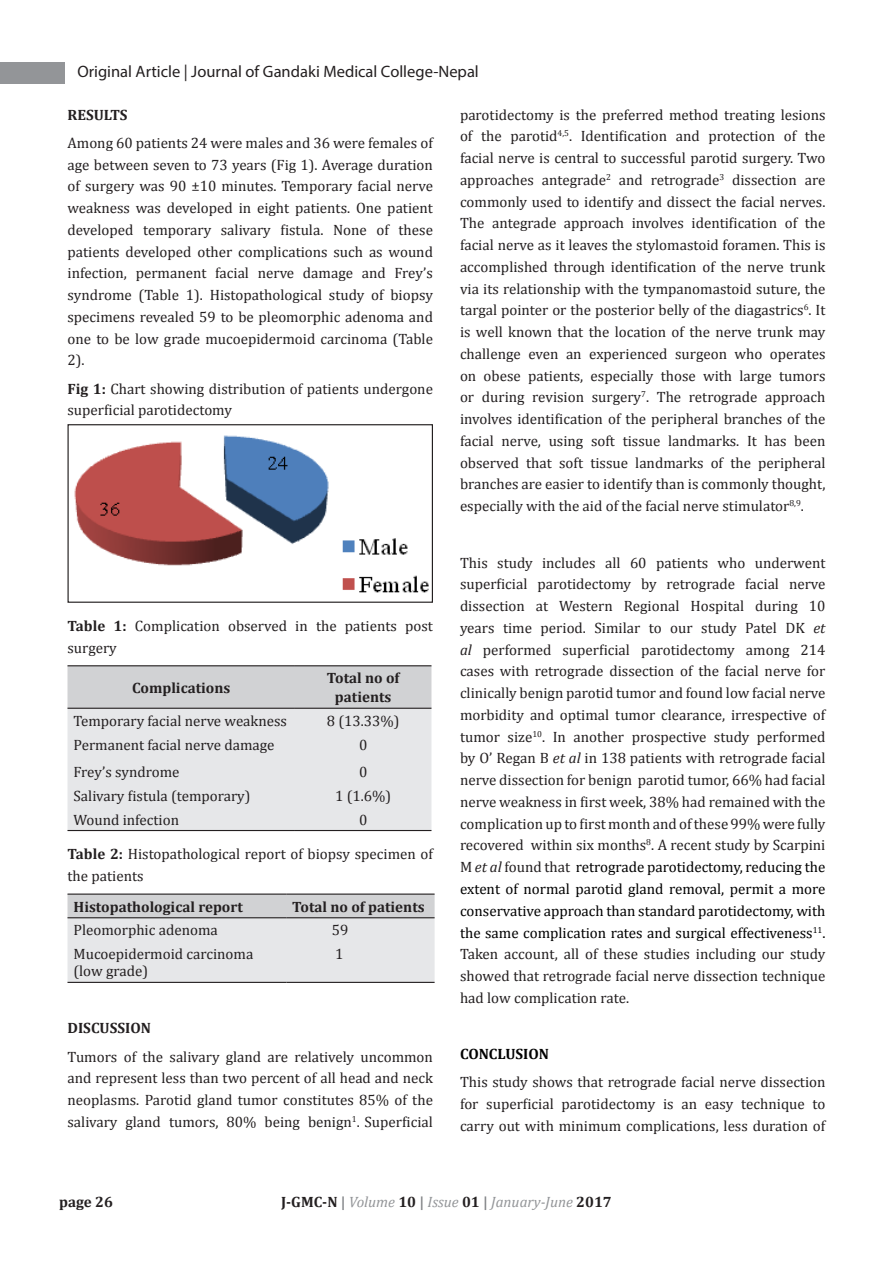
<style>
.page{position:relative;width:893px;height:1263px;background:#fff}
.page>*{position:absolute;margin:0;border:0;box-sizing:border-box;transform-origin:0 0}
.t1{font:16.5px "Myriad Pro";color:#231f20}
.t2{font:15px/21.8px "Cambria";color:#231f20;text-align:justify}
.t3{font:700 15px "Cambria";color:#231f20}
.t4{font:italic 15px "Cambria";color:#939598}
.t5{font:700 15px "Cambria";color:#000}
.s1{font-weight:700}
.s2{font-style:italic}
.s3{color:#000}
.s4{font-weight:700;font-style:normal;color:#231f20}
.s5{font-weight:700;font-style:normal;color:#808285}
</style>
<div class="page">
<div style="left:0;top:62px;width:65px;height:21px;background:#939598"></div>
<img style="left:74px;top:435px;width:355px;height:158px">
<div style="left:67px;top:424px;width:366px;height:179px;border:1px solid #231f20"></div>
<svg style="left:68px;top:666px;width:363px;height:164px;background:#dfe0e2"></svg>
<hr style="left:68px;top:665px;width:227px;height:1px;background:#231f20">
<hr style="left:295px;top:665px;width:136px;height:1px;background:#231f20">
<hr style="left:68px;top:708px;width:227px;height:1px;background:#231f20">
<hr style="left:295px;top:708px;width:136px;height:1px;background:#231f20">
<hr style="left:68px;top:830px;width:227px;height:1px;background:#231f20">
<hr style="left:295px;top:830px;width:136px;height:1px;background:#231f20">
<svg style="left:68px;top:895px;width:367px;height:87px;background:#dfe0e2"></svg>
<hr style="left:68px;top:893px;width:218px;height:2px;background:#231f20">
<hr style="left:286px;top:893px;width:149px;height:2px;background:#231f20">
<hr style="left:68px;top:917px;width:218px;height:1px;background:#231f20">
<hr style="left:286px;top:917px;width:149px;height:1px;background:#231f20">
<hr style="left:68px;top:982px;width:218px;height:1px;background:#231f20">
<hr style="left:286px;top:982px;width:149px;height:1px;background:#231f20">
<p class="t1" style="left:77px;top:61px;width:403px">Original Article | Journal of Gandaki Medical College-Nepal</p>
<p class="t3" style="left:68px;top:104px;width:61px">RESULTS</p>
<p class="t2" style="left:68px;top:132px;width:367px">Among 60 patients 24 were males and 36 were females of age between seven to 73 years (Fig 1). Average duration of surgery was 90 ±10 minutes. Temporary facial nerve weakness was developed in eight patients. One patient developed temporary salivary fistula. None of these patients developed other complications such as wound infection, permanent facial nerve damage and Frey’s syndrome (Table 1). Histopathological study of biopsy specimens revealed 59 to be pleomorphic adenoma and one to be low grade mucoepidermoid carcinoma (Table 2).</p>
<p class="t2" style="left:68px;top:378px;width:367px"><span class="s1">Fig 1:</span> Chart showing distribution of patients undergone superficial parotidectomy</p>
<p class="t2" style="left:460px;top:104px;width:367px">parotidectomy is the preferred method treating lesions of the parotid<sup>4,5</sup>. Identification and protection of the facial nerve is central to successful parotid surgery. Two approaches antegrade<sup>2</sup> and retrograde<sup>3</sup> dissection are commonly used to identify and dissect the facial nerves.<br>The antegrade approach involves identification of the facial nerve as it leaves the stylomastoid foramen. This is accomplished through identification of the nerve trunk via its relationship with the tympanomastoid suture, the targal pointer or the posterior belly of the diagastrics<sup>6</sup>. It is well known that the location of the nerve trunk may challenge even an experienced surgeon who operates on obese patients, especially those with large tumors or during revision surgery<sup>7</sup>. The retrograde approach involves identification of the peripheral branches of the facial nerve, using soft tissue landmarks. It has been observed that soft tissue landmarks of the peripheral branches are easier to identify than is commonly thought, especially with the aid of the facial nerve stimulator<sup>8,9</sup>.</p>
<p class="t2" style="left:68px;top:615px;width:367px"><span class="s1">Table 1:</span> Complication observed in the patients post surgery</p>
<p class="t3" style="left:132px;top:677px;width:100px">Complications</p>
<p class="t3" style="left:327px;top:668px;width:74px">Total no of</p>
<p class="t3" style="left:335px;top:686px;width:58px">patients</p>
<p class="t2" style="left:74px;top:710px;width:215px">Temporary facial nerve weakness</p>
<p class="t2" style="left:327px;top:710px;width:74px">8 (13.33%)</p>
<p class="t2" style="left:74px;top:733px;width:203px">Permanent facial nerve damage</p>
<p class="t2" style="left:359px;top:733px;width:10px">0</p>
<p class="t2" style="left:74px;top:761px;width:108px">Frey’s syndrome</p>
<p class="t2" style="left:359px;top:761px;width:10px">0</p>
<p class="t2" style="left:74px;top:785px;width:179px">Salivary fistula (temporary)</p>
<p class="t2" style="left:335px;top:785px;width:58px">1 (1.6%)</p>
<p class="t2" style="left:74px;top:808px;width:107px">Wound infection</p>
<p class="t2" style="left:359px;top:808px;width:10px">0</p>
<p class="t2" style="left:68px;top:843px;width:367px"><span class="s1">Table 2:</span> Histopathological report of biopsy specimen of the patients</p>
<p class="t3" style="left:74px;top:896px;width:171px">Histopathological report</p>
<p class="t3" style="left:292px;top:896px;width:134px">Total no of patients</p>
<p class="t2" style="left:74px;top:919px;width:146px">Pleomorphic adenoma</p>
<p class="t2" style="left:332px;top:919px;width:18px">59</p>
<p class="t2" style="left:74px;top:943px;width:181px">Mucoepidermoid carcinoma</p>
<p class="t2" style="left:74px;top:960px;width:76px">(low grade)</p>
<p class="t2" style="left:335px;top:943px;width:10px">1</p>
<p class="t3" style="left:68px;top:1018px;width:85px">DISCUSSION</p>
<p class="t2" style="left:68px;top:1045px;width:367px">Tumors of the salivary gland are relatively uncommon and represent less than two percent of all head and neck neoplasms. Parotid gland tumor constitutes 85% of the salivary gland tumors, 80% being benign<sup>1</sup>. Superficial</p>
<p class="t2" style="left:460px;top:552px;width:367px">This study includes all 60 patients who underwent superficial parotidectomy by retrograde facial nerve dissection at Western Regional Hospital during 10 years time period. Similar to our study Patel DK <span class="s2">et al</span> performed superficial parotidectomy among 214 cases with retrograde dissection of the facial nerve for clinically benign parotid tumor and found low facial nerve morbidity and optimal tumor clearance, irrespective of tumor size<sup>10</sup>. In another prospective study performed by O’ Regan B <span class="s2">et al</span> in 138 patients with retrograde facial nerve dissection for benign parotid tumor, 66% had facial nerve weakness in first week, 38% had remained with the complication up to first month and of these 99% were fully recovered within six months<sup>8</sup>. A recent study by Scarpini M <span class="s2">et al</span> found that <span class="s3">retrograde parotidectomy, reducing the extent of normal parotid gland removal, permit a more conservative approach than standard parotidectomy, with the same complication rates and surgical effectiveness</span><sup>11</sup><span class="s3">.<br></span>Taken account, all of these studies including our study showed that retrograde facial nerve dissection technique had low complication rate.</p>
<p class="t5" style="left:460px;top:1043px;width:91px">CONCLUSION</p>
<p class="t2" style="left:460px;top:1071px;width:367px">This study shows that retrograde facial nerve dissection for superficial parotidectomy is an easy technique to carry out with minimum complications, less duration of</p>
<p class="t3" style="left:59px;top:1191px;width:55px">page 26</p>
<p class="t4" style="left:281px;top:1191px;width:332px"><span class="s4">J-GMC-N</span> <span class="s5">|</span> Volume <span class="s4">10</span> <span class="s5">|</span> Issue <span class="s4">01</span> <span class="s5">|</span> January-June <span class="s4">2017</span></p>
</div>
